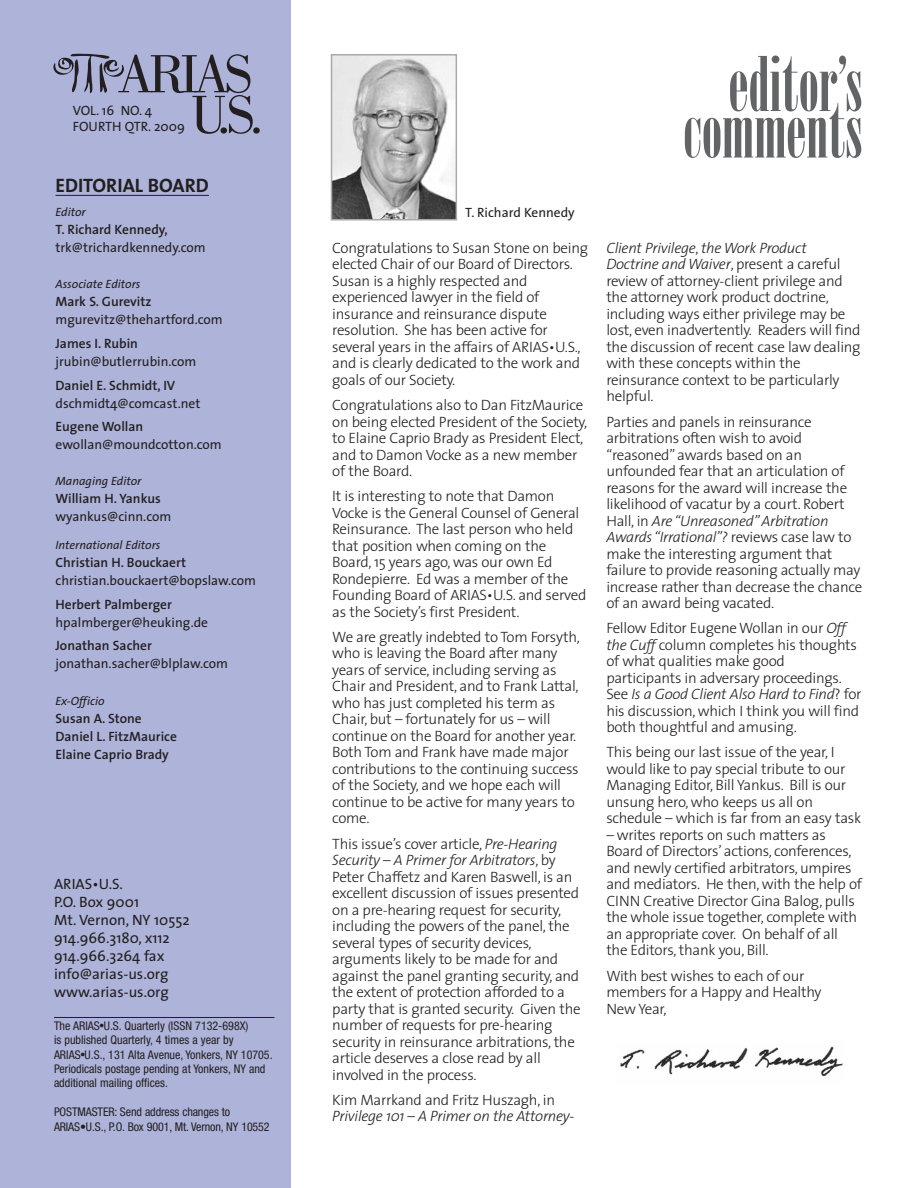
<style>
.page{position:relative;width:918px;height:1188px;background:#fff}
.page>*{position:absolute;margin:0;border:0;box-sizing:border-box;transform-origin:0 0}
.t1{font:75px "Onyx";color:#636466}
.t2{font:700 19.5px "The Sans";color:#231f20}
.t3{font:300 15px/16.5px "The Sans";letter-spacing:-.02em;color:#231f20}
.t4{font:15px/18px "The Sans";color:#231f20}
.t5{font:italic 300 15px "The Sans";letter-spacing:-.02em;color:#231f20}
.t6{font:13.5px/16.2px "The Sans";color:#231f20}
.t7{font:600 13.5px/18px "The Sans";color:#231f20}
.t8{font:condensed 12px/14.2px "Helvetica Neue";color:#231f20}
.t9{font:italic 12px "The Sans";color:#231f20}
.s1{font-family:"Helvetica"}
.s2{font-style:italic}
</style>
<div class="page">
<div style="left:0;top:0;width:290px;height:1188px;background:#aeb3d9"></div>
<img style="left:334px;top:57px;width:120px;height:160px">
<div style="left:331px;top:54px;width:126px;height:166px;border:2px solid #a7a9ac"></div>
<hr style="left:56px;top:195px;width:153px;height:1px;background:#231f20">
<img style="left:620px;top:1046px;width:223px;height:30px">
<svg style="left:53px;top:54px;width:200px;height:80px"></svg>
<svg style="left:253px;top:127px;width:7px;height:7px"></svg>
<hr style="left:54px;top:1017px;width:220px;height:1px;background:#231f20">
<p class="t6" style="left:73px;top:104px;width:114px">VOL. 16 NO. 4<br>FOURTH QTR. 2009</p>
<h2 class="t2" style="left:55px;top:178px;width:155px">EDITORIAL BOARD</h2>
<p class="t9" style="left:55px;top:207px;width:32px">Editor</p>
<p class="t7" style="left:55px;top:222px;width:114px">T. Richard Kennedy,</p>
<p class="t6" style="left:55px;top:241px;width:152px">trk@trichardkennedy.com</p>
<p class="t9" style="left:55px;top:279px;width:86px">Associate Editors</p>
<p class="t7" style="left:55px;top:294px;width:98px">Mark S. Gurevitz</p>
<p class="t6" style="left:55px;top:313px;width:169px">mgurevitz@thehartford.com</p>
<p class="t7" style="left:55px;top:336px;width:84px">James I. Rubin</p>
<p class="t6" style="left:55px;top:355px;width:142px">jrubin@butlerrubin.com</p>
<p class="t7" style="left:55px;top:377px;width:121px">Daniel E. Schmidt, IV</p>
<p class="t6" style="left:55px;top:396px;width:146px">dschmidt4@comcast.net</p>
<p class="t7" style="left:55px;top:419px;width:89px">Eugene Wollan</p>
<p class="t6" style="left:55px;top:438px;width:168px">ewollan@moundcotton.com</p>
<p class="t9" style="left:55px;top:477px;width:87px">Managing Editor</p>
<p class="t7" style="left:55px;top:491px;width:107px">William H. Yankus</p>
<p class="t6" style="left:55px;top:510px;width:117px">wyankus@cinn.com</p>
<p class="t9" style="left:55px;top:540px;width:106px">International Editors</p>
<p class="t7" style="left:55px;top:555px;width:132px">Christian H. Bouckaert</p>
<p class="t6" style="left:55px;top:574px;width:202px">christian.bouckaert@bopslaw.com</p>
<p class="t7" style="left:55px;top:597px;width:118px">Herbert Palmberger</p>
<p class="t6" style="left:55px;top:615px;width:154px">hpalmberger@heuking.de</p>
<p class="t7" style="left:55px;top:638px;width:98px">Jonathan Sacher</p>
<p class="t6" style="left:55px;top:657px;width:174px">jonathan.sacher@blplaw.com</p>
<p class="t9" style="left:55px;top:696px;width:51px">Ex-Officio</p>
<p class="t7" style="left:55px;top:710px;width:123px">Susan A. Stone<br>Daniel L. FitzMaurice<br>Elaine Caprio Brady</p>
<p class="t4" style="left:54px;top:876px;width:137px">ARIAS•U.S.<br>P.O. Box 9001<br>Mt. Vernon, NY 10552<br>914.966.3180, x112<br>914.966.3264 fax info@arias-us.org www.arias-us.org</p>
<p class="t8" style="left:54px;top:1020px;width:220px">The ARIAS<span class="s1">•</span>U.S. Quarterly (ISSN 7132-698X)<br>is published Quarterly, 4 times a year by ARIAS<span class="s1">•</span>U.S., 131 Alta Avenue, Yonkers, NY 10705.<br>Periodicals postage pending at Yonkers, NY and additional mailing offices.</p>
<p class="t8" style="left:54px;top:1106px;width:217px">POSTMASTER: Send address changes to<br>ARIAS•U.S., P.O. Box 9001, Mt. Vernon, NY 10552</p>
<h1 class="t1" style="left:729px;top:41px;width:135px">editor’s</h1>
<h1 class="t1" style="left:683px;top:88px;width:181px">comments</h1>
<p class="t6" style="left:465px;top:206px;width:111px">T. Richard Kennedy</p>
<p class="t3" style="left:332px;top:241px;width:257px">Congratulations to Susan Stone on being elected Chair of our Board of Directors.<br>Susan is a highly respected and experienced lawyer in the field of insurance and reinsurance dispute resolution. She has been active for several years in the affairs of ARIAS•U.S., and is clearly dedicated to the work and goals of our Society.</p>
<p class="t3" style="left:332px;top:398px;width:257px">Congratulations also to Dan FitzMaurice on being elected President of the Society, to Elaine Caprio Brady as President Elect, and to Damon Vocke as a new member of the Board.</p>
<p class="t3" style="left:332px;top:490px;width:256px">It is interesting to note that Damon Vocke is the General Counsel of General Reinsurance. The last person who held that position when coming on the Board, 15 years ago, was our own Ed Rondepierre. Ed was a member of the Founding Board of ARIAS•U.S. and served as the Society’s first President.</p>
<p class="t3" style="left:332px;top:630px;width:249px">We are greatly indebted to Tom Forsyth, who is leaving the Board after many years of service, including serving as Chair and President, and to Frank Lattal, who has just completed his term as Chair, but – fortunately for us – will continue on the Board for another year.<br>Both Tom and Frank have made major contributions to the continuing success of the Society, and we hope each will continue to be active for many years to come.</p>
<p class="t3" style="left:332px;top:837px;width:250px">This issue’s cover article, <span class="s2">Pre-Hearing Security – A Primer for Arbitrators</span>, by Peter Chaffetz and Karen Baswell, is an excellent discussion of issues presented on a pre-hearing request for security, including the powers of the panel, the several types of security devices, arguments likely to be made for and against the panel granting security, and the extent of protection afforded to a party that is granted security. Given the number of requests for pre-hearing security in reinsurance arbitrations, the article deserves a close read by all involved in the process.</p>
<p class="t3" style="left:332px;top:1093px;width:224px">Kim Marrkand and Fritz Huszagh, in</p>
<p class="t5" style="left:332px;top:1110px;width:244px">Privilege 101 – A Primer on the Attorney-</p>
<p class="t3" style="left:606px;top:241px;width:256px"><span class="s2">Client Privilege</span>, <span class="s2">the Work Product Doctrine and Waiver</span>, present a careful review of attorney-client privilege and the attorney work product doctrine, including ways either privilege may be lost, even inadvertently. Readers will find the discussion of recent case law dealing with these concepts within the reinsurance context to be particularly helpful.</p>
<p class="t3" style="left:606px;top:415px;width:258px">Parties and panels in reinsurance arbitrations often wish to avoid “reasoned” awards based on an unfounded fear that an articulation of reasons for the award will increase the likelihood of vacatur by a court. Robert Hall, in <span class="s2">Are “Unreasoned” Arbitration Awards “Irrational”?</span> reviews case law to make the interesting argument that failure to provide reasoning actually may increase rather than decrease the chance of an award being vacated.</p>
<p class="t3" style="left:606px;top:622px;width:257px">Fellow Editor Eugene Wollan in our <span class="s2">Off the Cuff</span> column completes his thoughts of what qualities make good participants in adversary proceedings.<br>See <span class="s2">Is a Good Client Also Hard to Find</span>? for his discussion, which I think you will find both thoughtful and amusing.</p>
<p class="t3" style="left:606px;top:746px;width:256px">This being our last issue of the year, I would like to pay special tribute to our Managing Editor, Bill Yankus. Bill is our unsung hero, who keeps us all on schedule – which is far from an easy task</p>
<p class="t3" style="left:606px;top:828px;width:257px">– writes reports on such matters as Board of Directors’ actions, conferences, and newly certified arbitrators, umpires and mediators. He then, with the help of CINN Creative Director Gina Balog, pulls the whole issue together, complete with an appropriate cover. On behalf of all the Editors, thank you, Bill.</p>
<p class="t3" style="left:606px;top:969px;width:217px">With best wishes to each of our members for a Happy and Healthy<br>New Year,</p>
</div>
